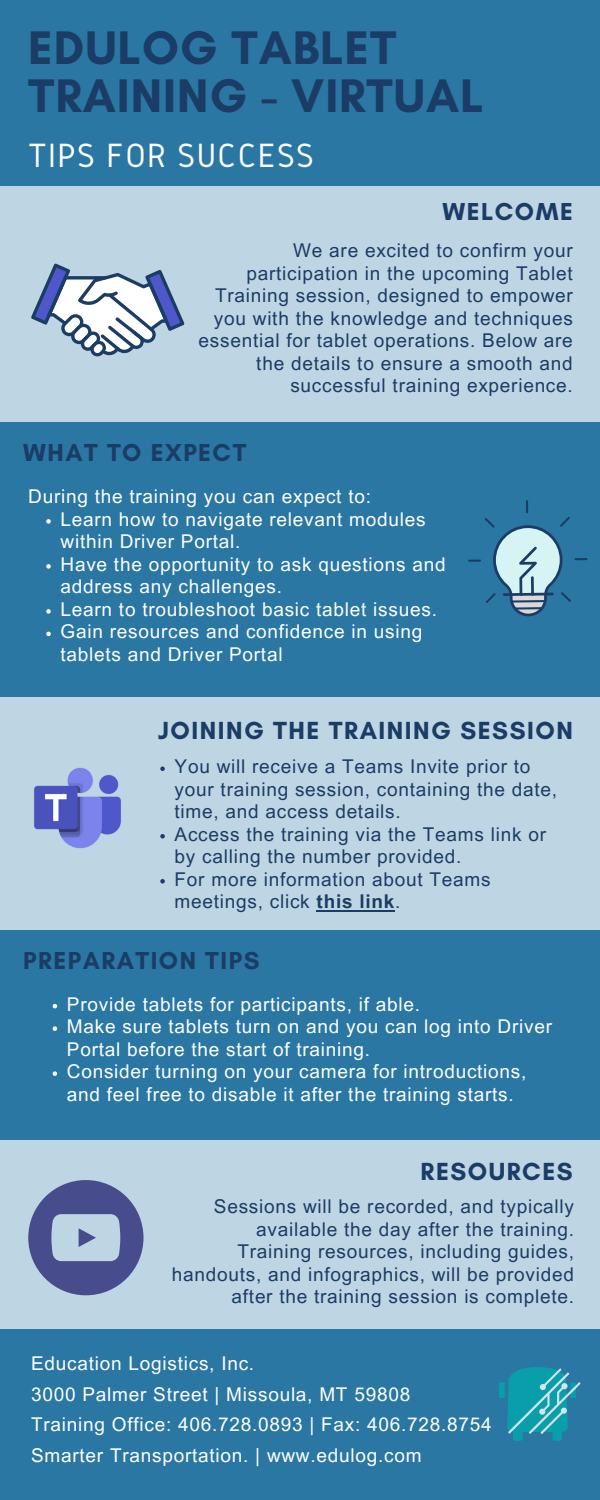
<style>
.page{position:relative;width:600px;height:1500px;background:#2a77a4}
.page>*{position:absolute;margin:0;border:0;box-sizing:border-box;transform-origin:0 0}
.t1{font:700 48px/48px "Glacial Indifference";letter-spacing:.02em;color:#1b3c65}
.t2{font:35px "Gidole";letter-spacing:.04em;color:#fff}
.t3{font:700 25.2px "Glacial Indifference";letter-spacing:.06em;color:#1b3c65}
.t4{font:700 25px "Glacial Indifference";letter-spacing:.06em;color:#1b3c65}
.t5{font:19px/22.5px "Arial MT Pro";letter-spacing:.04em;color:#1b3c65;text-align:right}
.t6{font:19px/22.5px "Arial MT Pro";letter-spacing:.04em;color:#fff}
.s1{font-weight:700}
</style>
<div class="page">
<div style="left:0;top:186px;width:600px;height:236px;background:#bed5e3"></div>
<svg style="left:468px;top:500px;width:120px;height:116px"></svg>
<div style="left:0;top:697px;width:600px;height:233px;background:#bed5e3"></div>
<svg style="left:31px;top:264px;width:153px;height:92px"></svg>
<img style="left:34px;top:767px;width:87px;height:82px">
<svg style="left:53px;top:1004px;width:4px;height:4px"></svg>
<svg style="left:53px;top:1026px;width:4px;height:5px"></svg>
<svg style="left:53px;top:1071px;width:4px;height:5px"></svg>
<div style="left:0;top:1140px;width:600px;height:189px;background:#bed5e3"></div>
<svg style="left:28px;top:1180px;width:116px;height:115px"></svg>
<img style="left:500px;top:1368px;width:80px;height:72px">
<svg style="left:46px;top:519px;width:5px;height:5px"></svg>
<svg style="left:46px;top:564px;width:5px;height:5px"></svg>
<svg style="left:46px;top:609px;width:5px;height:5px"></svg>
<svg style="left:46px;top:632px;width:5px;height:4px"></svg>
<svg style="left:160px;top:767px;width:5px;height:4px"></svg>
<svg style="left:160px;top:834px;width:5px;height:5px"></svg>
<svg style="left:160px;top:879px;width:5px;height:5px"></svg>
<hr style="left:317px;top:910px;width:78px;height:1px;background:#1b3c65">
<p class="t1" style="left:28px;top:23px;width:457px">EDULOG TABLET<br>TRAINING - VIRTUAL</p>
<p class="t2" style="left:28px;top:136px;width:287px">TIPS FOR SUCCESS</p>
<h3 class="t4" style="left:442px;top:197px;width:132px">WELCOME</h3>
<p class="t5" style="left:199px;top:242px;width:376px">We are excited to confirm your participation in the upcoming Tablet Training session, designed to empower you with the knowledge and techniques essential for tablet operations. Below are the details to ensure a smooth and successful training experience.</p>
<p class="t4" style="left:23px;top:437px;width:225px">WHAT TO EXPECT</p>
<p class="t6" style="left:28px;top:488px;width:344px">During the training you can expect to:</p>
<h3 class="t6" style="left:61px;top:510px;width:366px">Learn how to navigate relevant modules within Driver Portal.</h3>
<p class="t6" style="left:61px;top:555px;width:387px">Have the opportunity to ask questions and address any challenges.</p>
<p class="t6" style="left:61px;top:600px;width:378px">Learn to troubleshoot basic tablet issues.</p>
<p class="t6" style="left:61px;top:623px;width:363px">Gain resources and confidence in using tablets and Driver Portal</p>
<p class="t3" style="left:158px;top:715px;width:416px">JOINING THE TRAINING SESSION</p>
<p class="t5" style="left:175px;top:758px;width:384px;text-align:left">You will receive a Teams Invite prior to your training session, containing the date, time, and access details.</p>
<p class="t5" style="left:175px;top:825px;width:373px;text-align:left">Access the training via the Teams link or by calling the number provided.</p>
<h3 class="t5" style="left:175px;top:870px;width:317px;text-align:left">For more information about Teams meetings, click <span class="s1">this link</span>.</h3>
<p class="t4" style="left:23px;top:945px;width:238px">PREPARATION TIPS</p>
<h2 class="t6" style="left:67px;top:995px;width:355px">Provide tablets for participants, if able.</h2>
<h3 class="t6" style="left:67px;top:1018px;width:487px">Make sure tablets turn on and you can log into Driver<br>Portal before the start of training.</h3>
<p class="t6" style="left:67px;top:1063px;width:461px">Consider turning on your camera for introductions, and feel free to disable it after the training starts.</p>
<h3 class="t3" style="left:421px;top:1156px;width:154px">RESOURCES</h3>
<p class="t5" style="left:214px;top:1198px;width:362px">Sessions will be recorded, and typically available the day after the training.</p>
<p class="t5" style="left:172px;top:1243px;width:404px">Training resources, including guides, handouts, and infographics, will be provided after the training session is complete.</p>
<p class="t6" style="left:31px;top:1354px;width:225px">Education Logistics, Inc.</p>
<p class="t6" style="left:31px;top:1385px;width:381px">3000 Palmer Street | Missoula, MT 59808</p>
<p class="t6" style="left:31px;top:1416px;width:462px">Training Office: 406.728.0893 | Fax: 406.728.8754</p>
<p class="t6" style="left:31px;top:1447px;width:392px">Smarter Transportation. | www.edulog.com</p>
</div>
